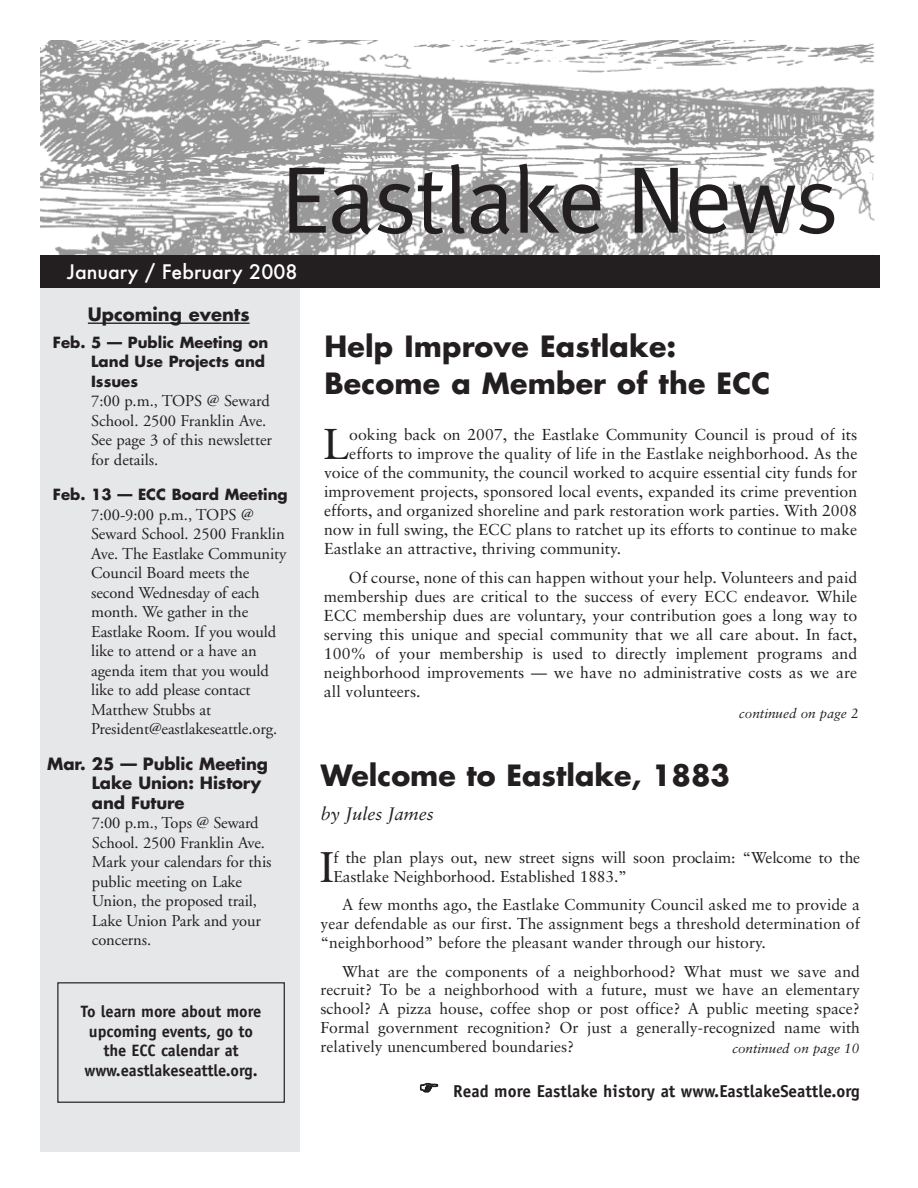
<style>
.page{position:relative;width:918px;height:1188px;background:#fff}
.page>*{position:absolute;margin:0;border:0;box-sizing:border-box;transform-origin:0 0}
.t1{font:94.5px "Meta Plus Normal";letter-spacing:-.015em;color:#231f20}
.t2{font:43.2px "Sabon";color:#231f20}
.t3{font:42.75px "Sabon";color:#231f20}
.t4{font:700 28.5px/37.5px "Futura";letter-spacing:.005em;color:#231f20}
.t5{font:500 19.5px "Futura";color:#fff}
.t6{font:700 18px "Futura";color:#231f20}
.t7{font:italic 18px "Sabon";color:#231f20}
.t8{font:700 17.25px "Officina Sans";color:#231f20}
.t9{font:16.5px/19.5px "Adobe Garamond";letter-spacing:-.005em;color:#231f20}
.t10{font:700 16.5px/19.5px "Officina Sans";letter-spacing:-.005em;color:#231f20;text-align:center}
.t11{font:700 16.5px/19.5px "Futura";letter-spacing:-.005em;color:#231f20}
.t12{font:15.9px/19px "Sabon";color:#231f20;text-align:justify}
.t13{font:15.75px/18.9px "Sabon";color:#231f20;text-align:justify}
.t14{font:700 15px/19.5px "Futura";color:#231f20}
.t15{font:italic 13.5px "Sabon";color:#231f20}
</style>
<div class="page">
<img style="left:41px;top:40px;width:836px;height:216px">
<div style="left:40px;top:266px;width:260px;height:886px;background:#e6e7e9"></div>
<hr style="left:88px;top:323px;width:162px;height:1px;background:#231f20">
<div style="left:40px;top:256px;width:840px;height:32px;background:#231f20"></div>
<div style="left:57px;top:982px;width:228px;height:121px;border:1px solid #231f20"></div>
<h1 class="t1" style="left:281px;top:145px;width:559px">Eastlake News</h1>
<p class="t5" style="left:67px;top:261px;width:232px">January / February 2008</p>
<p class="t6" style="left:88px;top:306px;width:163px">Upcoming events</p>
<p class="t14" style="left:91px;top:334px;width:179px;text-indent:-38px">Feb. 5 — Public Meeting on<br>Land Use Projects and<br>Issues</p>
<p class="t9" style="left:91px;top:393px;width:183px">7:00 p.m., TOPS @ Seward<br>School. 2500 Franklin Ave.<br>See page 3 of this newsletter for details.</p>
<p class="t14" style="left:53px;top:486px;width:236px">Feb. 13 — ECC Board Meeting</p>
<p class="t9" style="left:91px;top:506px;width:197px">7:00-9:00 p.m., TOPS @<br>Seward School. 2500 Franklin<br>Ave. The Eastlake Community<br>Council Board meets the second Wednesday of each month. We gather in the<br>Eastlake Room. If you would like to attend or a have an agenda item that you would like to add please contact<br>Matthew Stubbs at<br>President@eastlakeseattle.org.</p>
<p class="t11" style="left:92px;top:755px;width:178px;text-indent:-45px">Mar. 25 — Public Meeting<br>Lake Union: History and Future</p>
<p class="t9" style="left:92px;top:815px;width:181px">7:00 p.m., Tops @ Seward<br>School. 2500 Franklin Ave.<br>Mark your calendars for this public meeting on Lake<br>Union, the proposed trail,<br>Lake Union Park and your concerns.</p>
<p class="t10" style="left:81px;top:1003px;width:182px">To learn more about more upcoming events, go to the ECC calendar at www.eastlakeseattle.org.</p>
<h3 class="t4" style="left:324px;top:330px;width:447px">Help Improve Eastlake:<br>Become a Member of the ECC</h3>
<h2 class="t2" style="left:323px;top:426px;width:28px">L</h2>
<p class="t12" style="left:349px;top:426px;width:509px">ooking back on 2007, the Eastlake Community Council is proud of its</p>
<p class="t12" style="left:349px;top:445px;width:510px">efforts to improve the quality of life in the Eastlake neighborhood. As the</p>
<p class="t12" style="left:324px;top:464px;width:535px">voice of the community, the council worked to acquire essential city funds for</p>
<p class="t12" style="left:324px;top:483px;width:535px">improvement projects, sponsored local events, expanded its crime prevention</p>
<p class="t12" style="left:324px;top:502px;width:535px">efforts, and organized shoreline and park restoration work parties. With 2008</p>
<p class="t12" style="left:324px;top:521px;width:535px">now in full swing, the ECC plans to ratchet up its efforts to continue to make</p>
<p class="t12" style="left:324px;top:540px;width:299px">Eastlake an attractive, thriving community.</p>
<p class="t12" style="left:324px;top:569px;width:535px;text-indent:25px">Of course, none of this can happen without your help. Volunteers and paid membership dues are critical to the success of every ECC endeavor. While ECC membership dues are voluntary, your contribution goes a long way to serving this unique and special community that we all care about. In fact, 100% of your membership is used to directly implement programs and neighborhood improvements — we have no administrative costs as we are all volunteers.</p>
<p class="t15" style="left:739px;top:708px;width:121px">continued on page 2</p>
<h3 class="t4" style="left:321px;top:759px;width:411px">Welcome to Eastlake, 1883</h3>
<p class="t7" style="left:321px;top:807px;width:114px">by Jules James</p>
<h3 class="t3" style="left:320px;top:849px;width:16px">I</h3>
<p class="t13" style="left:333px;top:849px;width:528px">f the plan plays out, new street signs will soon proclaim: “Welcome to the<br>Eastlake Neighborhood. Established 1883.”</p>
<p class="t13" style="left:321px;top:896px;width:541px;text-indent:22px">A few months ago, the Eastlake Community Council asked me to provide a year defendable as our first. The assignment begs a threshold determination of “neighborhood” before the pleasant wander through our history.</p>
<p class="t13" style="left:321px;top:963px;width:541px;text-indent:22px">What are the components of a neighborhood? What must we save and recruit? To be a neighborhood with a future, must we have an elementary school? A pizza house, coffee shop or post office? A public meeting space?<br>Formal government recognition? Or just a generally-recognized name with relatively unencumbered boundaries?</p>
<p class="t15" style="left:732px;top:1043px;width:129px">continued on page 10</p>
<p class="t8" style="left:453px;top:1085px;width:408px">Read more Eastlake history at www.EastlakeSeattle.org</p>
</div>
